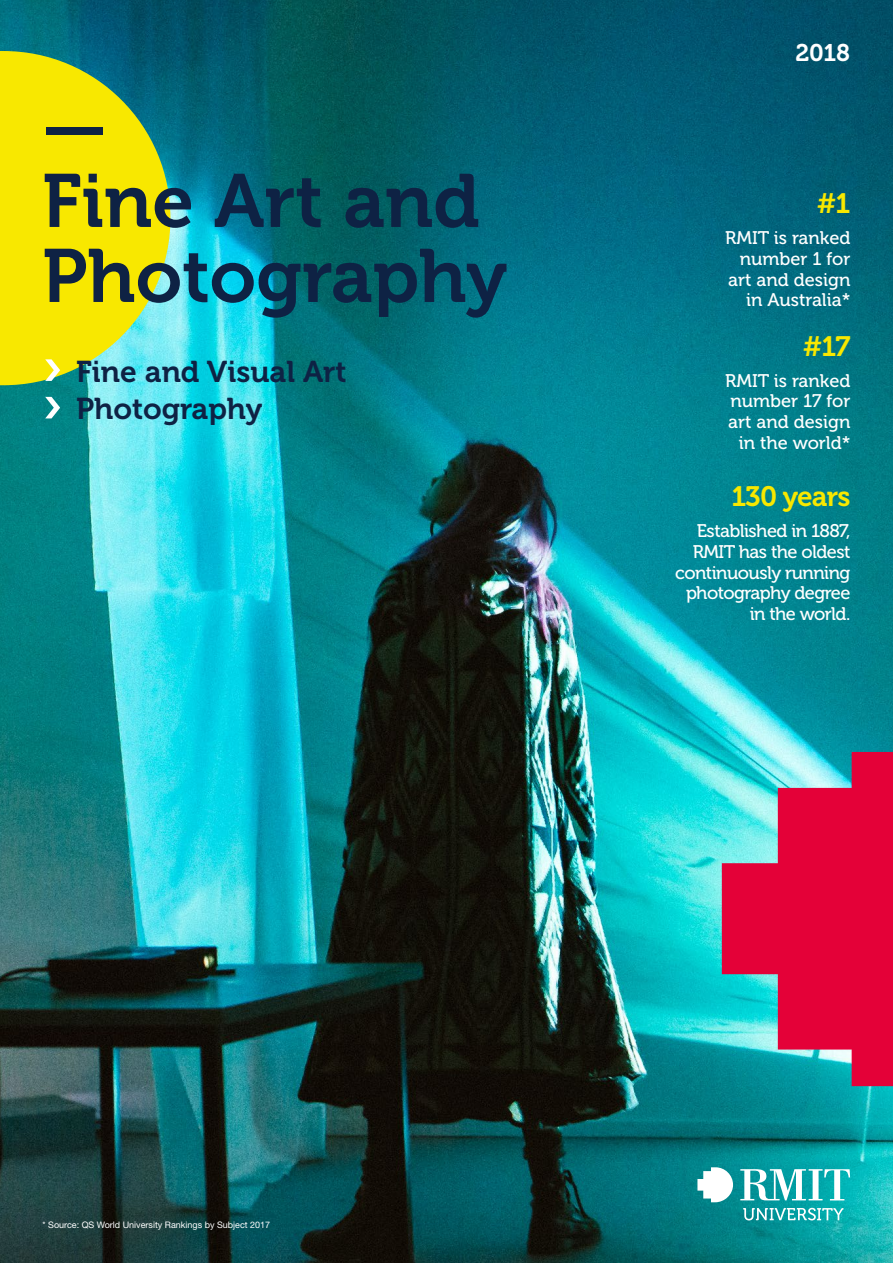
<style>
.page{position:relative;width:893px;height:1263px;background:#fff}
.page>*{position:absolute;margin:0;border:0;box-sizing:border-box;transform-origin:0 0}
.t1{font:75px/75px "Museo 700";color:#0e2244}
.t2{font:30px/37.5px "Museo 700";color:#0e2244}
.t3{font:27.9px "Museo 700";letter-spacing:-.03em;color:#f8e800}
.t4{font:24px "Museo 700";color:#fff}
.t5{font:18.15px/20.7px "Museo 500";color:#fff;text-align:right}
.t6{font:18.15px/20.7px "Museo 500";letter-spacing:-.03em;color:#fff;text-align:right}
.t7{font:9px "Helvetica Neue LT Pro";color:#fff}
.s1{font-size:52.5px;color:#fff}
</style>
<div class="page">
<img style="left:0;top:0;width:893px;height:1263px">
<svg style="left:697px;top:1167px;width:36px;height:35px"></svg>
<svg style="left:740px;top:1169px;width:110px;height:31px"></svg>
<svg style="left:743px;top:1208px;width:100px;height:12px"></svg>
<svg style="left:0;top:51px;width:170px;height:334px;background:#d0da25"></svg>
<svg style="left:722px;top:752px;width:171px;height:334px;background:#b44269"></svg>
<h1 class="t1" style="left:42px;top:89px;width:467px">—<br>Fine Art and<br>Photography</h1>
<h2 class="t2" style="left:42px;top:353px;width:306px"><span class="s1">›</span> Fine and Visual Art <span class="s1">›</span> Photography</h2>
<h3 class="t4" style="left:795px;top:39px;width:56px">2018</h3>
<h3 class="t3" style="left:817px;top:188px;width:35px">#1</h3>
<p class="t5" style="left:725px;top:228px;width:127px">RMIT is ranked number 1 for art and design in Australia*</p>
<h3 class="t3" style="left:803px;top:330px;width:49px">#17</h3>
<p class="t5" style="left:725px;top:370px;width:127px">RMIT is ranked number 17 for art and design in the world*</p>
<h3 class="t3" style="left:731px;top:481px;width:121px">130 years</h3>
<p class="t6" style="left:675px;top:521px;width:177px">Established in 1887,<br>RMIT has the oldest continuously running photography degree in the world.</p>
<p class="t7" style="left:43px;top:1219px;width:229px">* Source: QS World University Rankings by Subject 2017</p>
</div>
